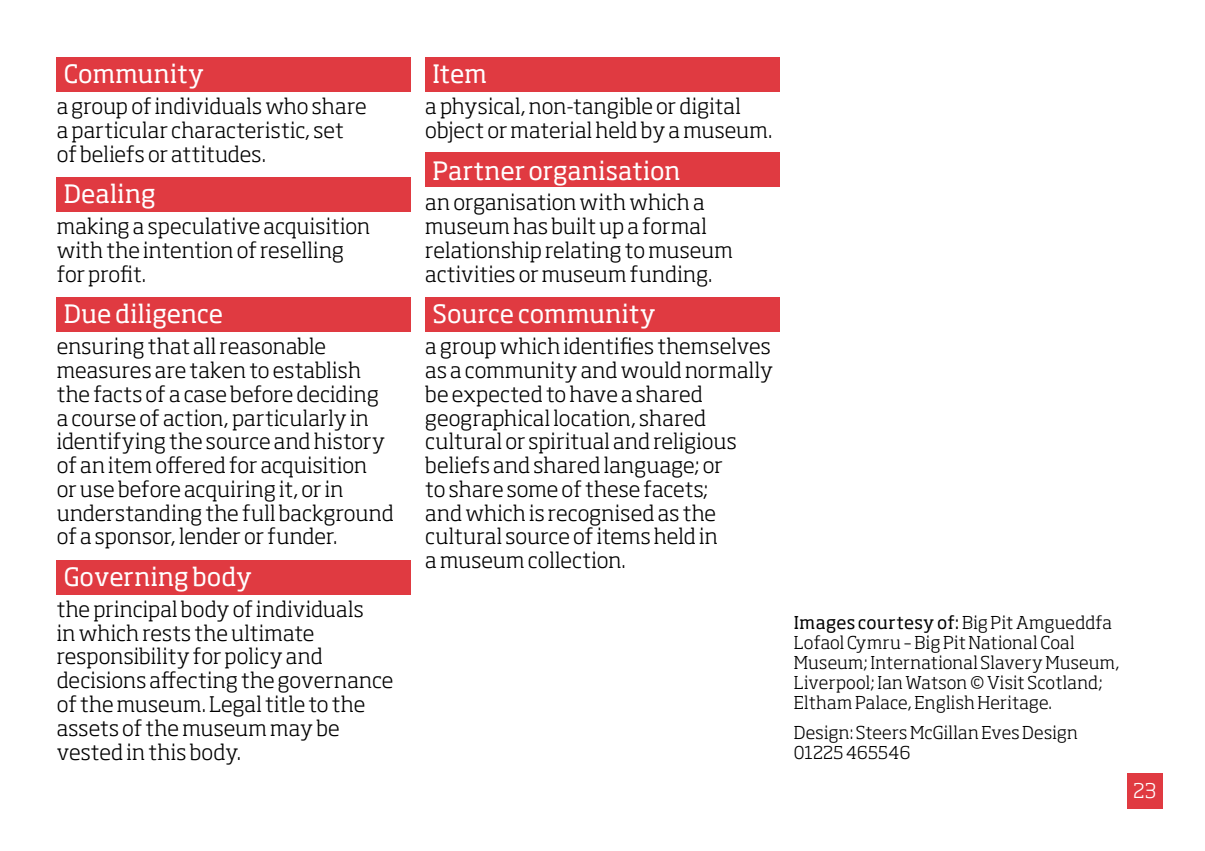
<style>
.page{position:relative;width:1205px;height:851px;background:#fff}
.page>*{position:absolute;margin:0;border:0;box-sizing:border-box;transform-origin:0 0}
.t1{font:25px "Soho Pro";color:#fff}
.t2{font:300 21.25px/23.8px "Soho Pro";letter-spacing:.005em;color:#000}
.t3{font:300 20px "Soho Pro";color:#fff}
.t4{font:300 17.5px/20px "Soho Pro";letter-spacing:.015em;color:#000}
.s1{font-weight:400}
</style>
<div class="page">
<div style="left:57px;top:57px;width:354px;height:34px;background:#e03a41"></div>
<div style="left:57px;top:177px;width:354px;height:35px;background:#e03a41"></div>
<div style="left:57px;top:297px;width:354px;height:34px;background:#e03a41"></div>
<div style="left:57px;top:560px;width:354px;height:35px;background:#e03a41"></div>
<div style="left:425px;top:57px;width:355px;height:34px;background:#e03a41"></div>
<div style="left:425px;top:152px;width:355px;height:35px;background:#e03a41"></div>
<div style="left:425px;top:297px;width:355px;height:34px;background:#e03a41"></div>
<div style="left:1127px;top:772px;width:35px;height:36px;background:#e03a41"></div>
<p class="t1" style="left:64px;top:57px;width:142px">Community</p>
<p class="t2" style="left:57px;top:92px;width:311px">a group of individuals who share a particular characteristic, set of beliefs or attitudes.</p>
<p class="t1" style="left:64px;top:177px;width:93px">Dealing</p>
<p class="t2" style="left:57px;top:212px;width:315px">making a speculative acquisition with the intention of reselling for profit.</p>
<p class="t1" style="left:64px;top:297px;width:161px">Due diligence</p>
<p class="t2" style="left:57px;top:332px;width:339px">ensuring that all reasonable measures are taken to establish the facts of a case before deciding a course of action, particularly in identifying the source and history of an item offered for acquisition<br>or use before acquiring it, or in understanding the full background of a sponsor, lender or funder.</p>
<p class="t1" style="left:64px;top:559px;width:190px">Governing body</p>
<p class="t2" style="left:57px;top:595px;width:338px">the principal body of individuals<br>in which rests the ultimate responsibility for policy and decisions affecting the governance of the museum. Legal title to the assets of the museum may be vested in this body.</p>
<p class="t1" style="left:432px;top:57px;width:56px">Item</p>
<p class="t2" style="left:425px;top:92px;width:349px">a physical, non-tangible or digital object or material held by a museum.</p>
<p class="t1" style="left:432px;top:153px;width:250px">Partner organisation</p>
<p class="t2" style="left:425px;top:189px;width:309px">an organisation with which a museum has built up a formal relationship relating to museum activities or museum funding.</p>
<p class="t1" style="left:432px;top:297px;width:225px">Source community</p>
<p class="t2" style="left:425px;top:332px;width:349px">a group which identifies themselves as a community and would normally be expected to have a shared geographical location, shared cultural or spiritual and religious beliefs and shared language; or<br>to share some of these facets;<br>and which is recognised as the cultural source of items held in<br>a museum collection.</p>
<p class="t4" style="left:794px;top:610px;width:327px"><span class="s1">Images courtesy of:</span> Big Pit Amgueddfa Lofaol Cymru – Big Pit National Coal Museum; International Slavery Museum, Liverpool; Ian Watson © Visit Scotland; Eltham Palace, English Heritage.</p>
<p class="t4" style="left:794px;top:720px;width:286px">Design: Steers McGillan Eves Design<br>01225 465546</p>
<p class="t3" style="left:1133px;top:775px;width:24px">23</p>
</div>
